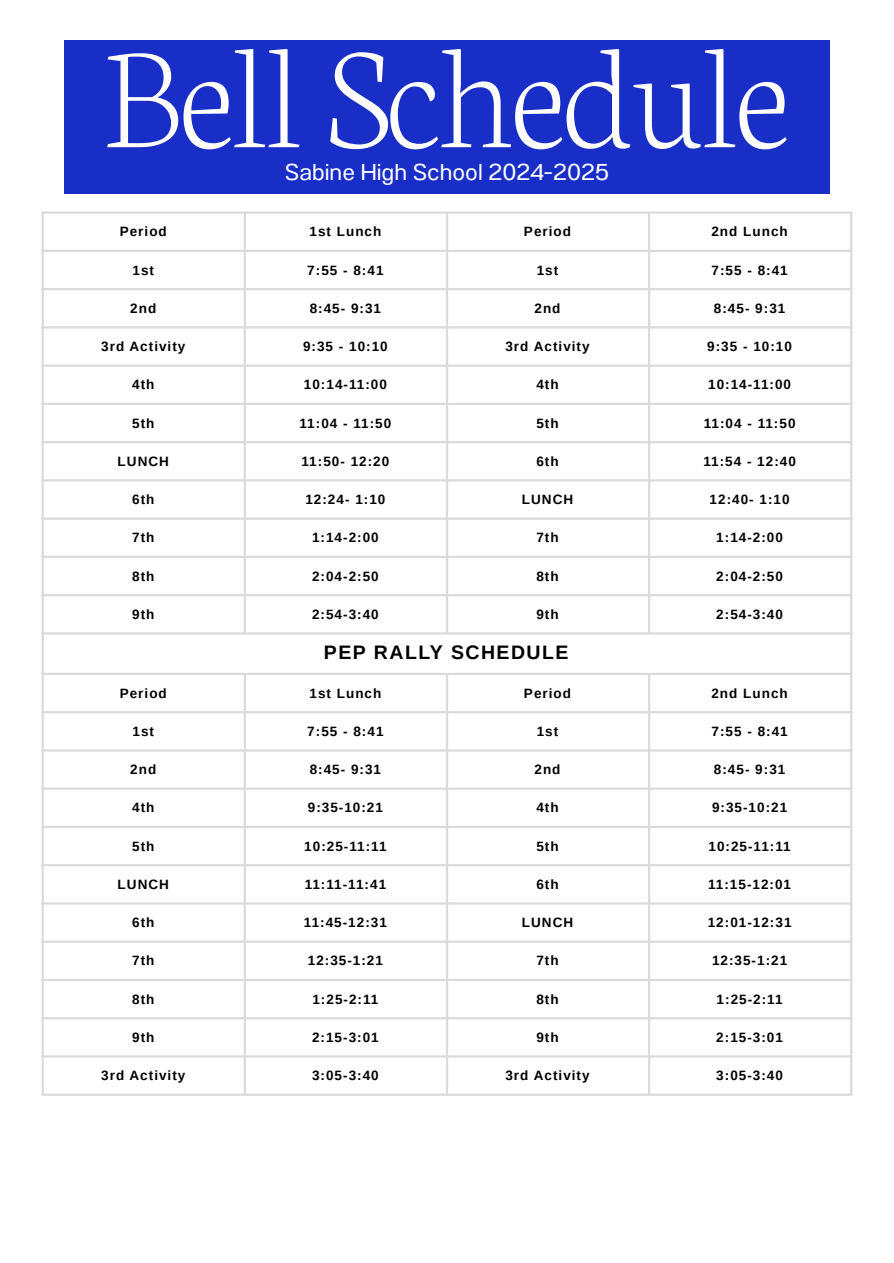
<style>
.page{position:relative;width:894px;height:1263px;background:#fff}
.page>*{position:absolute;margin:0;border:0;box-sizing:border-box;transform-origin:0 0}
.t1{font:200 153px "Neuton";letter-spacing:-.025em;color:#fff}
.t2{font:22.95px "Anantason";color:#fff}
.t3{font:700 19.5px "Arimo";letter-spacing:.075em;color:#000}
.t4{font:700 13.5px "Arimo";letter-spacing:.075em;color:#000}
</style>
<div class="page">
<div style="left:64px;top:40px;width:765px;height:154px;background:#182ec6"></div>
<hr style="left:42px;top:214px;width:2px;height:880px;background:#dbdbdb">
<hr style="left:244px;top:214px;width:2px;height:418px;background:#dbdbdb">
<hr style="left:244px;top:675px;width:2px;height:419px;background:#dbdbdb">
<hr style="left:446px;top:214px;width:2px;height:418px;background:#dbdbdb">
<hr style="left:446px;top:675px;width:2px;height:419px;background:#dbdbdb">
<hr style="left:647px;top:214px;width:3px;height:418px;background:#dbdbdb">
<hr style="left:647px;top:675px;width:3px;height:419px;background:#dbdbdb">
<hr style="left:849px;top:214px;width:3px;height:880px;background:#dbdbdb">
<hr style="left:42px;top:212px;width:810px;height:2px;background:#dbdbdb">
<hr style="left:42px;top:250px;width:810px;height:2px;background:#dbdbdb">
<hr style="left:42px;top:288px;width:810px;height:2px;background:#dbdbdb">
<hr style="left:42px;top:326px;width:810px;height:3px;background:#dbdbdb">
<hr style="left:42px;top:365px;width:810px;height:2px;background:#dbdbdb">
<hr style="left:42px;top:403px;width:810px;height:2px;background:#dbdbdb">
<hr style="left:42px;top:441px;width:810px;height:2px;background:#dbdbdb">
<hr style="left:42px;top:479px;width:810px;height:3px;background:#dbdbdb">
<hr style="left:42px;top:518px;width:810px;height:2px;background:#dbdbdb">
<hr style="left:42px;top:556px;width:810px;height:2px;background:#dbdbdb">
<hr style="left:42px;top:594px;width:810px;height:2px;background:#dbdbdb">
<hr style="left:42px;top:632px;width:810px;height:3px;background:#dbdbdb">
<hr style="left:42px;top:673px;width:810px;height:2px;background:#dbdbdb">
<hr style="left:42px;top:711px;width:810px;height:2px;background:#dbdbdb">
<hr style="left:42px;top:749px;width:810px;height:3px;background:#dbdbdb">
<hr style="left:42px;top:788px;width:810px;height:2px;background:#dbdbdb">
<hr style="left:42px;top:826px;width:810px;height:2px;background:#dbdbdb">
<hr style="left:42px;top:864px;width:810px;height:2px;background:#dbdbdb">
<hr style="left:42px;top:902px;width:810px;height:3px;background:#dbdbdb">
<hr style="left:42px;top:941px;width:810px;height:2px;background:#dbdbdb">
<hr style="left:42px;top:979px;width:810px;height:2px;background:#dbdbdb">
<hr style="left:42px;top:1017px;width:810px;height:2px;background:#dbdbdb">
<hr style="left:42px;top:1055px;width:810px;height:3px;background:#dbdbdb">
<hr style="left:42px;top:1094px;width:810px;height:2px;background:#dbdbdb">
<p class="t1" style="left:104px;top:-10px;width:688px">Bell Schedule</p>
<p class="t2" style="left:285px;top:159px;width:325px">Sabine High School 2024-2025</p>
<p class="t4" style="left:120px;top:224px;width:49px">Period</p>
<p class="t4" style="left:309px;top:224px;width:73px">1st Lunch</p>
<p class="t4" style="left:524px;top:224px;width:49px">Period</p>
<p class="t4" style="left:711px;top:224px;width:78px">2nd Lunch</p>
<p class="t4" style="left:132px;top:262px;width:23px">1st</p>
<p class="t4" style="left:307px;top:262px;width:78px">7:55 - 8:41</p>
<p class="t4" style="left:536px;top:262px;width:23px">1st</p>
<p class="t4" style="left:711px;top:262px;width:78px">7:55 - 8:41</p>
<p class="t4" style="left:130px;top:301px;width:28px">2nd</p>
<p class="t4" style="left:309px;top:301px;width:73px">8:45- 9:31</p>
<p class="t4" style="left:534px;top:301px;width:28px">2nd</p>
<p class="t4" style="left:713px;top:301px;width:73px">8:45- 9:31</p>
<p class="t4" style="left:101px;top:339px;width:86px">3rd Activity</p>
<p class="t4" style="left:303px;top:339px;width:86px">9:35 - 10:10</p>
<p class="t4" style="left:505px;top:339px;width:86px">3rd Activity</p>
<p class="t4" style="left:707px;top:339px;width:86px">9:35 - 10:10</p>
<p class="t4" style="left:132px;top:377px;width:24px">4th</p>
<p class="t4" style="left:304px;top:377px;width:84px">10:14-11:00</p>
<p class="t4" style="left:536px;top:377px;width:24px">4th</p>
<p class="t4" style="left:708px;top:377px;width:84px">10:14-11:00</p>
<p class="t4" style="left:132px;top:415px;width:24px">5th</p>
<p class="t4" style="left:299px;top:415px;width:93px">11:04 - 11:50</p>
<p class="t4" style="left:536px;top:415px;width:24px">5th</p>
<p class="t4" style="left:703px;top:415px;width:93px">11:04 - 11:50</p>
<p class="t4" style="left:118px;top:454px;width:53px">LUNCH</p>
<p class="t4" style="left:301px;top:454px;width:89px">11:50- 12:20</p>
<p class="t4" style="left:536px;top:454px;width:24px">6th</p>
<p class="t4" style="left:703px;top:454px;width:94px">11:54 - 12:40</p>
<p class="t4" style="left:132px;top:492px;width:24px">6th</p>
<p class="t4" style="left:305px;top:492px;width:81px">12:24- 1:10</p>
<p class="t4" style="left:521px;top:492px;width:53px">LUNCH</p>
<p class="t4" style="left:709px;top:492px;width:81px">12:40- 1:10</p>
<p class="t4" style="left:132px;top:530px;width:24px">7th</p>
<p class="t4" style="left:312px;top:530px;width:68px">1:14-2:00</p>
<p class="t4" style="left:536px;top:530px;width:24px">7th</p>
<p class="t4" style="left:716px;top:530px;width:68px">1:14-2:00</p>
<p class="t4" style="left:132px;top:568px;width:24px">8th</p>
<p class="t4" style="left:312px;top:568px;width:68px">2:04-2:50</p>
<p class="t4" style="left:536px;top:568px;width:24px">8th</p>
<p class="t4" style="left:716px;top:568px;width:68px">2:04-2:50</p>
<p class="t4" style="left:132px;top:607px;width:24px">9th</p>
<p class="t4" style="left:312px;top:607px;width:68px">2:54-3:40</p>
<p class="t4" style="left:536px;top:607px;width:24px">9th</p>
<p class="t4" style="left:716px;top:607px;width:68px">2:54-3:40</p>
<p class="t3" style="left:324px;top:642px;width:246px">PEP RALLY SCHEDULE</p>
<p class="t4" style="left:120px;top:685px;width:49px">Period</p>
<p class="t4" style="left:309px;top:685px;width:73px">1st Lunch</p>
<p class="t4" style="left:524px;top:685px;width:49px">Period</p>
<p class="t4" style="left:711px;top:685px;width:78px">2nd Lunch</p>
<p class="t4" style="left:132px;top:724px;width:23px">1st</p>
<p class="t4" style="left:307px;top:724px;width:78px">7:55 - 8:41</p>
<p class="t4" style="left:536px;top:724px;width:23px">1st</p>
<p class="t4" style="left:711px;top:724px;width:78px">7:55 - 8:41</p>
<p class="t4" style="left:130px;top:762px;width:28px">2nd</p>
<p class="t4" style="left:309px;top:762px;width:73px">8:45- 9:31</p>
<p class="t4" style="left:534px;top:762px;width:28px">2nd</p>
<p class="t4" style="left:713px;top:762px;width:73px">8:45- 9:31</p>
<p class="t4" style="left:132px;top:800px;width:24px">4th</p>
<p class="t4" style="left:308px;top:800px;width:77px">9:35-10:21</p>
<p class="t4" style="left:536px;top:800px;width:24px">4th</p>
<p class="t4" style="left:711px;top:800px;width:77px">9:35-10:21</p>
<p class="t4" style="left:132px;top:838px;width:24px">5th</p>
<p class="t4" style="left:304px;top:838px;width:84px">10:25-11:11</p>
<p class="t4" style="left:536px;top:838px;width:24px">5th</p>
<p class="t4" style="left:708px;top:838px;width:84px">10:25-11:11</p>
<p class="t4" style="left:118px;top:877px;width:53px">LUNCH</p>
<p class="t4" style="left:304px;top:877px;width:83px">11:11-11:41</p>
<p class="t4" style="left:536px;top:877px;width:24px">6th</p>
<p class="t4" style="left:708px;top:877px;width:84px">11:15-12:01</p>
<p class="t4" style="left:132px;top:915px;width:24px">6th</p>
<p class="t4" style="left:304px;top:915px;width:84px">11:45-12:31</p>
<p class="t4" style="left:521px;top:915px;width:53px">LUNCH</p>
<p class="t4" style="left:707px;top:915px;width:85px">12:01-12:31</p>
<p class="t4" style="left:132px;top:953px;width:24px">7th</p>
<p class="t4" style="left:308px;top:953px;width:77px">12:35-1:21</p>
<p class="t4" style="left:536px;top:953px;width:24px">7th</p>
<p class="t4" style="left:711px;top:953px;width:77px">12:35-1:21</p>
<p class="t4" style="left:132px;top:991px;width:24px">8th</p>
<p class="t4" style="left:312px;top:991px;width:67px">1:25-2:11</p>
<p class="t4" style="left:536px;top:991px;width:24px">8th</p>
<p class="t4" style="left:716px;top:991px;width:67px">1:25-2:11</p>
<p class="t4" style="left:132px;top:1030px;width:24px">9th</p>
<p class="t4" style="left:312px;top:1030px;width:68px">2:15-3:01</p>
<p class="t4" style="left:536px;top:1030px;width:24px">9th</p>
<p class="t4" style="left:716px;top:1030px;width:68px">2:15-3:01</p>
<p class="t4" style="left:101px;top:1068px;width:86px">3rd Activity</p>
<p class="t4" style="left:312px;top:1068px;width:68px">3:05-3:40</p>
<p class="t4" style="left:505px;top:1068px;width:86px">3rd Activity</p>
<p class="t4" style="left:716px;top:1068px;width:68px">3:05-3:40</p>
</div>
